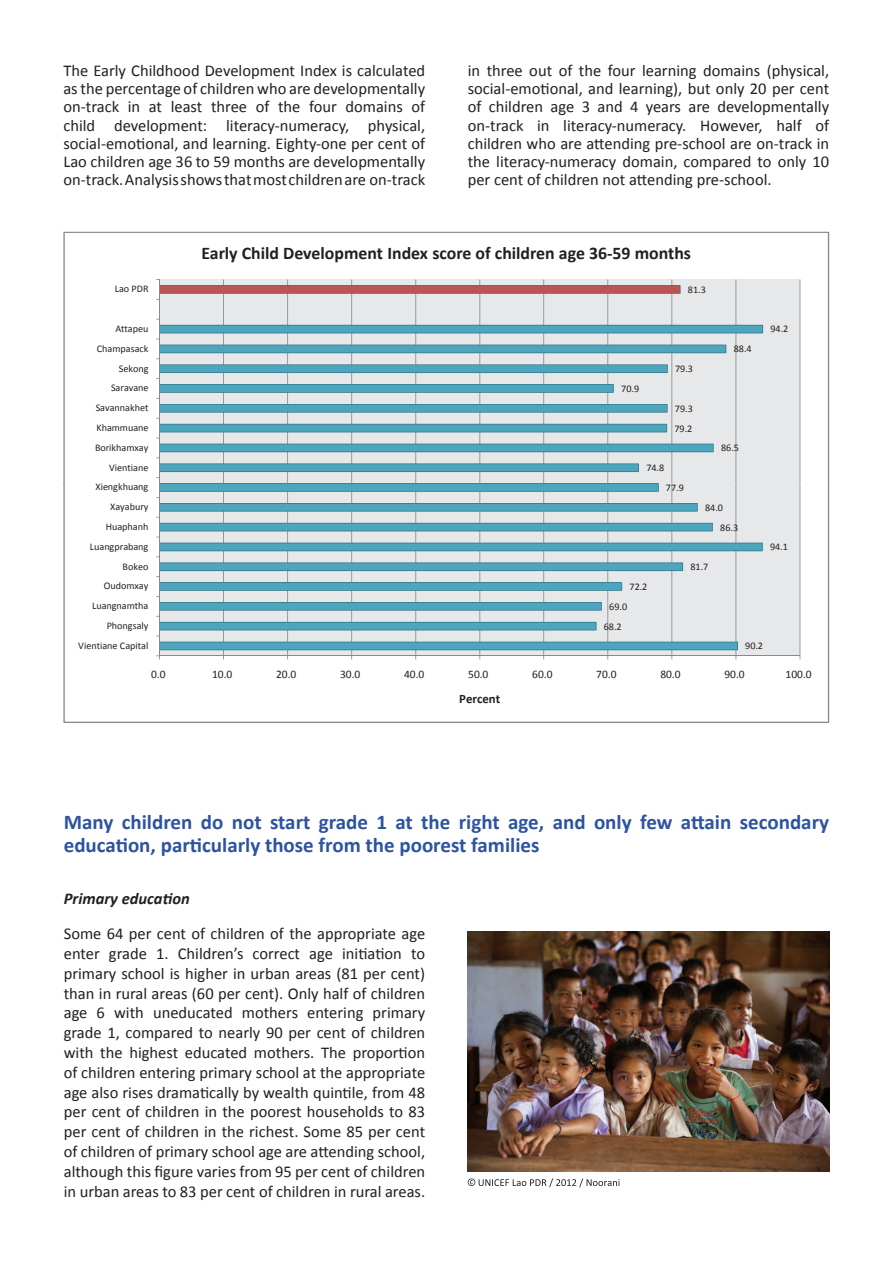
<style>
.page{position:relative;width:893px;height:1263px;background:#fff}
.page>*{position:absolute;margin:0;border:0;box-sizing:border-box;transform-origin:0 0}
.t1{font:700 21px/23.1px "Calibri";color:#2d53a0}
.t2{font:700 17.85px "Calibri";letter-spacing:-.005em;color:#231f20}
.t3{font:16.5px/19.8px "Calibri";color:#231f20;text-align:justify}
.t4{font:italic 700 16.5px "Calibri";color:#231f20}
.t5{font:700 12.75px "Calibri";color:#231f20}
.t6{font:11.55px "Calibri";color:#231f20}
.t7{font:10.2px "Calibri";color:#231f20}
</style>
<div class="page">
<img style="left:468px;top:931px;width:361px;height:241px">
<svg style="left:468px;top:1178px;width:151px;height:9px"></svg>
<svg style="left:63px;top:232px;width:766px;height:251px"></svg>
<svg style="left:156px;top:438px;width:558px;height:45px;background:#aecdd6"></svg>
<svg style="left:63px;top:483px;width:766px;height:240px"></svg>
<p class="t3" style="left:63px;top:61px;width:363px;line-height:18.1px">The Early Childhood Development Index is calculated as the percentage of children who are developmentally on-track in at least three of the four domains of child development: literacy-numeracy, physical, social-emotional, and learning. Eighty-one per cent of Lao children age 36 to 59 months are developmentally on-track. Analysis shows that most children are on-track</p>
<p class="t3" style="left:468px;top:61px;width:363px;line-height:18.1px">in three out of the four learning domains (physical, social-emotional, and learning), but only 20 per cent of children age 3 and 4 years are developmentally on-track in literacy-numeracy. However, half of children who are attending pre-school are on-track in the literacy-numeracy domain, compared to only 10 per cent of children not attending pre-school.</p>
<p class="t2" style="left:201px;top:242px;width:491px">Early Child Development Index score of children age 36-59 months</p>
<p class="t7" style="left:115px;top:283px;width:35px">Lao PDR</p>
<p class="t7" style="left:688px;top:283px;width:19px">81.3</p>
<p class="t7" style="left:115px;top:322px;width:34px">Attapeu</p>
<p class="t7" style="left:770px;top:323px;width:19px">94.2</p>
<p class="t7" style="left:97px;top:342px;width:53px">Champasack</p>
<p class="t7" style="left:734px;top:342px;width:19px">88.4</p>
<p class="t7" style="left:119px;top:362px;width:31px">Sekong</p>
<p class="t7" style="left:675px;top:362px;width:19px">79.3</p>
<p class="t7" style="left:111px;top:382px;width:39px">Saravane</p>
<p class="t7" style="left:621px;top:382px;width:19px">70.9</p>
<p class="t7" style="left:96px;top:401px;width:54px">Savannakhet</p>
<p class="t7" style="left:675px;top:402px;width:19px">79.3</p>
<p class="t7" style="left:96px;top:421px;width:54px">Khammuane</p>
<p class="t7" style="left:674px;top:422px;width:19px">79.2</p>
<p class="t7" style="left:95px;top:441px;width:55px">Borikhamxay</p>
<p class="t7" style="left:721px;top:442px;width:19px">86.5</p>
<p class="t7" style="left:109px;top:461px;width:41px">Vientiane</p>
<p class="t7" style="left:646px;top:461px;width:19px">74.8</p>
<p class="t7" style="left:95px;top:481px;width:55px">Xiengkhuang</p>
<p class="t7" style="left:666px;top:481px;width:19px">77.9</p>
<p class="t7" style="left:110px;top:500px;width:40px">Xayabury</p>
<p class="t7" style="left:705px;top:501px;width:19px">84.0</p>
<p class="t7" style="left:106px;top:520px;width:44px">Huaphanh</p>
<p class="t7" style="left:720px;top:521px;width:19px">86.3</p>
<p class="t7" style="left:90px;top:540px;width:60px">Luangprabang</p>
<p class="t7" style="left:770px;top:541px;width:19px">94.1</p>
<p class="t7" style="left:123px;top:560px;width:27px">Bokeo</p>
<p class="t7" style="left:690px;top:560px;width:19px">81.7</p>
<p class="t7" style="left:104px;top:580px;width:46px">Oudomxay</p>
<p class="t7" style="left:629px;top:580px;width:19px">72.2</p>
<p class="t7" style="left:92px;top:599px;width:58px">Luangnamtha</p>
<p class="t7" style="left:609px;top:600px;width:19px">69.0</p>
<p class="t7" style="left:107px;top:619px;width:43px">Phongsaly</p>
<p class="t7" style="left:604px;top:620px;width:19px">68.2</p>
<p class="t7" style="left:78px;top:639px;width:72px">Vientiane Capital</p>
<p class="t7" style="left:745px;top:640px;width:19px">90.2</p>
<p class="t6" style="left:151px;top:667px;width:16px">0.0</p>
<p class="t6" style="left:212px;top:667px;width:22px">10.0</p>
<p class="t6" style="left:276px;top:667px;width:22px">20.0</p>
<p class="t6" style="left:340px;top:667px;width:22px">30.0</p>
<p class="t6" style="left:404px;top:667px;width:22px">40.0</p>
<p class="t6" style="left:468px;top:667px;width:22px">50.0</p>
<p class="t6" style="left:532px;top:667px;width:22px">60.0</p>
<p class="t6" style="left:596px;top:667px;width:22px">70.0</p>
<p class="t6" style="left:660px;top:667px;width:22px">80.0</p>
<p class="t6" style="left:724px;top:667px;width:22px">90.0</p>
<p class="t6" style="left:786px;top:667px;width:28px">100.0</p>
<p class="t5" style="left:459px;top:691px;width:42px">Percent</p>
<p class="t1" style="left:64px;top:809px;width:767px">Many children do not start grade 1 at the right age, and only few attain secondary education, particularly those from the poorest families</p>
<p class="t4" style="left:64px;top:889px;width:127px">Primary education</p>
<p class="t3" style="left:64px;top:923px;width:363px">Some 64 per cent of children of the appropriate age enter grade 1. Children’s correct age initiation to primary school is higher in urban areas (81 per cent) than in rural areas (60 per cent). Only half of children age 6 with uneducated mothers entering primary grade 1, compared to nearly 90 per cent of children with the highest educated mothers. The proportion of children entering primary school at the appropriate age also rises dramatically by wealth quintile, from 48 per cent of children in the poorest households to 83 per cent of children in the richest. Some 85 per cent of children of primary school age are attending school, although this figure varies from 95 per cent of children in urban areas to 83 per cent of children in rural areas.</p>
</div>
